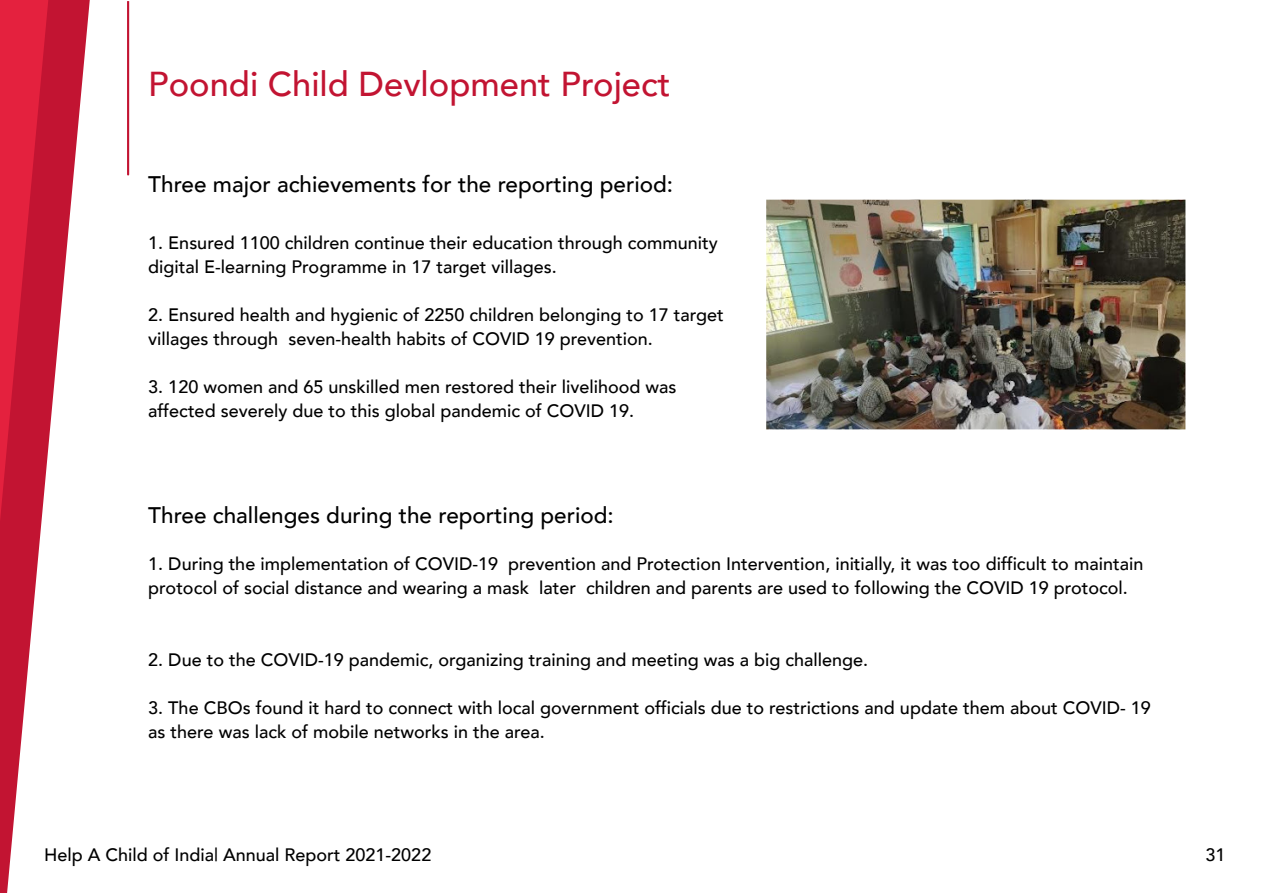
<style>
.page{position:relative;width:1263px;height:893px;background:#fff}
.page>*{position:absolute;margin:0;border:0;box-sizing:border-box;transform-origin:0 0}
.t1{font:500 34.5px "Avenir";color:#c21432}
.t2{font:500 22.5px "Avenir";color:#000}
.t3{font:500 18px/24px "Avenir";color:#000}
</style>
<div class="page">
<svg style="left:0;top:0;width:90px;height:893px"></svg>
<svg style="left:0;top:0;width:48px;height:522px;background:#d51b39"></svg>
<svg style="left:127px;top:1px;width:2px;height:174px"></svg>
<img style="left:766px;top:200px;width:419px;height:229px">
<h1 class="t1" style="left:148px;top:54px;width:524px">Poondi Child Devlopment Project</h1>
<p class="t2" style="left:148px;top:165px;width:526px">Three major achievements for the reporting period:</p>
<p class="t3" style="left:148px;top:230px;width:571px">1. Ensured 1100 children continue their education through community digital E-learning Programme in 17 target villages.</p>
<p class="t3" style="left:148px;top:302px;width:577px">2. Ensured health and hygienic of 2250 children belonging to 17 target villages through seven-health habits of COVID 19 prevention.</p>
<p class="t3" style="left:148px;top:374px;width:530px">3. 120 women and 65 unskilled men restored their livelihood was affected severely due to this global pandemic of COVID 19.</p>
<p class="t2" style="left:148px;top:496px;width:467px">Three challenges during the reporting period:</p>
<p class="t3" style="left:148px;top:551px;width:996px">1. During the implementation of COVID-19 prevention and Protection Intervention, initially, it was too difficult to maintain protocol of social distance and wearing a mask later children and parents are used to following the COVID 19 protocol.</p>
<p class="t3" style="left:148px;top:647px;width:721px">2. Due to the COVID-19 pandemic, organizing training and meeting was a big challenge.</p>
<p class="t3" style="left:148px;top:695px;width:1004px">3. The CBOs found it hard to connect with local government officials due to restrictions and update them about COVID- 19 as there was lack of mobile networks in the area.</p>
<p class="t3" style="left:44px;top:841px;width:389px">Help A Child of India| Annual Report 2021-2022</p>
<p class="t3" style="left:1205px;top:841px;width:22px">31</p>
</div>
